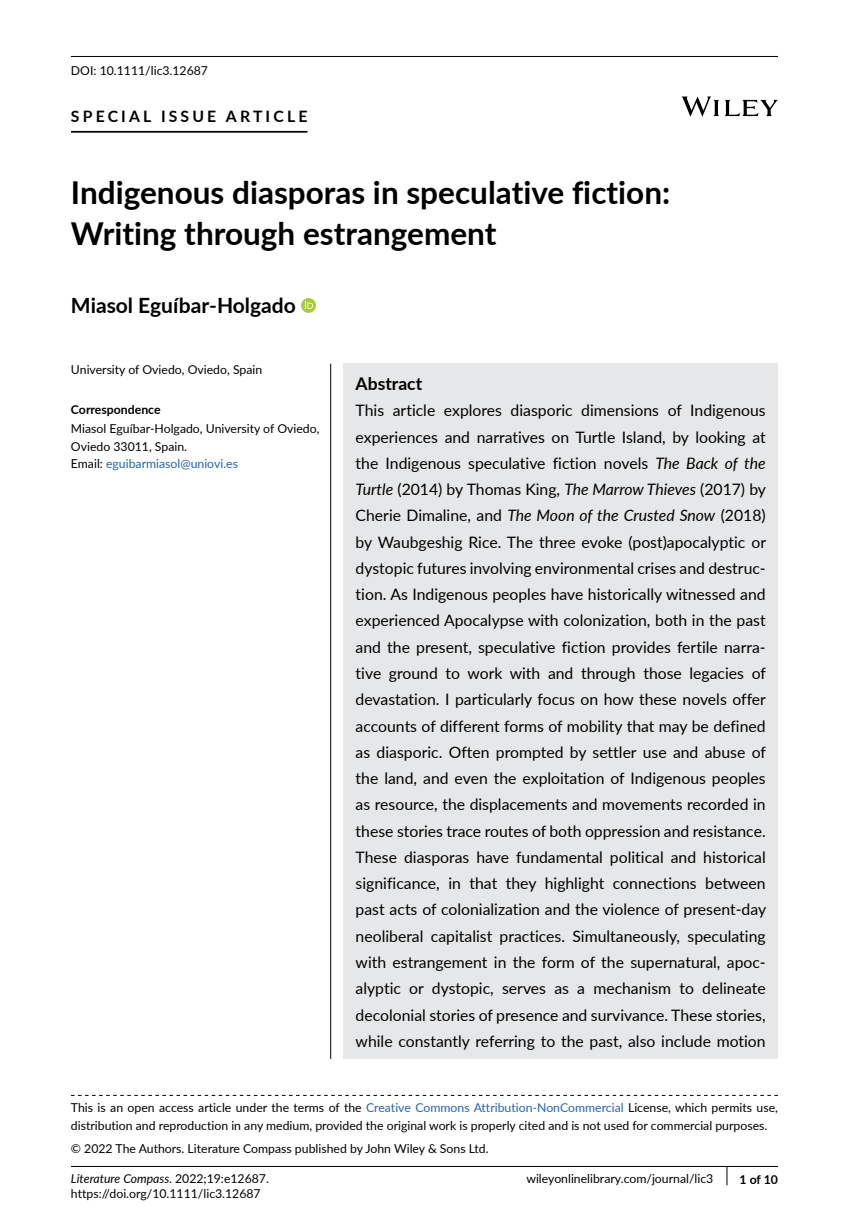
<style>
.page{position:relative;width:849px;height:1221px;background:#fff}
.page>*{position:absolute;margin:0;border:0;box-sizing:border-box;transform-origin:0 0}
.t1{font:700 31.5px/40.2px "Lato";color:#000}
.t2{font:700 21px "Lato";color:#000}
.t3{font:700 17.5px "Lato";color:#000}
.t4{font:15.75px/26.2px "Lato";color:#000;text-align:justify}
.t5{font:700 15.75px "Lato";letter-spacing:.2em;color:#000}
.t6{font:12.25px/17.5px "Lato";color:#000}
.t7{font:700 12.25px "Lato";color:#000}
.s1{color:#2564af}
.s2{font-style:italic}
</style>
<div class="page">
<div style="left:343px;top:363px;width:434px;height:695px;background:#e6e7e8"></div>
<hr style="left:71px;top:56px;width:706px;height:1px;background:#000">
<hr style="left:71px;top:131px;width:236px;height:2px;background:#000">
<svg style="left:301px;top:298px;width:15px;height:15px"></svg>
<svg style="left:305px;top:301px;width:8px;height:8px"></svg>
<hr style="left:71px;top:1165px;width:706px;height:1px;background:#000">
<svg style="left:726px;top:1166px;width:1px;height:19px"></svg>
<svg style="left:71px;top:1094px;width:706px;height:1px"></svg>
<svg style="left:681px;top:96px;width:96px;height:21px"></svg>
<hr style="left:330px;top:363px;width:1px;height:695px;background:#000">
<p class="t6" style="left:71px;top:61px;width:138px">DOI: 10.1111/lic3.12687</p>
<p class="t5" style="left:71px;top:105px;width:238px">SPECIAL ISSUE ARTICLE</p>
<h1 class="t1" style="left:71px;top:171px;width:600px">Indigenous diasporas in speculative fiction:<br>Writing through estrangement</h1>
<h2 class="t2" style="left:71px;top:290px;width:226px">Miasol Eguíbar-Holgado</h2>
<p class="t6" style="left:71px;top:360px;width:193px">University of Oviedo, Oviedo, Spain</p>
<p class="t7" style="left:71px;top:400px;width:91px">Correspondence</p>
<p class="t6" style="left:71px;top:419px;width:250px">Miasol Eguíbar-Holgado, University of Oviedo,<br>Oviedo 33011, Spain.<br>Email: <span class="s1">eguibarmiasol@uniovi.es</span></p>
<p class="t3" style="left:355px;top:371px;width:68px">Abstract</p>
<p class="t4" style="left:355px;top:397px;width:412px">This article explores diasporic dimensions of Indigenous experiences and narratives on Turtle Island, by looking at the Indigenous speculative fiction novels <span class="s2">The Back of the Turtle</span> (2014) by Thomas King, <span class="s2">The Marrow Thieves</span> (2017) by Cherie Dimaline, and <span class="s2">The Moon of the Crusted Snow</span> (2018) by Waubgeshig Rice. The three evoke (post)apocalyptic or dystopic futures involving environmental crises and destruc&shy;tion. As Indigenous peoples have historically witnessed and experienced Apocalypse with colonization, both in the past and the present, speculative fiction provides fertile narra&shy;tive ground to work with and through those legacies of devastation. I particularly focus on how these novels offer accounts of different forms of mobility that may be defined as diasporic. Often prompted by settler use and abuse of the land, and even the exploitation of Indigenous peoples as resource, the displacements and movements recorded in these stories trace routes of both oppression and resistance.<br>These diasporas have fundamental political and historical significance, in that they highlight connections between past acts of colonialization and the violence of present-day neoliberal capitalist practices. Simultaneously, speculating with estrangement in the form of the supernatural, apoc&shy;alyptic or dystopic, serves as a mechanism to delineate decolonial stories of presence and survivance. These stories, while constantly referring to the past, also include motion</p>
<p class="t6" style="left:71px;top:1098px;width:708px">This is an open access article under the terms of the <span class="s1">Creative Commons Attribution-NonCommercial</span> License, which permits use, distribution and reproduction in any medium, provided the original work is properly cited and is not used for commercial purposes.</p>
<p class="t6" style="left:71px;top:1138px;width:419px">© 2022 The Authors. Literature Compass published by John Wiley &amp; Sons Ltd.</p>
<p class="t6" style="left:71px;top:1170px;width:199px;line-height:14.7px"><span class="s2">Literature Compass.</span> 2022;19:e12687. https://doi.org/10.1111/lic3.12687</p>
<p class="t6" style="left:526px;top:1169px;width:188px">wileyonlinelibrary.com/journal/lic3</p>
<p class="t7" style="left:739px;top:1169px;width:40px">1 of 10</p>
</div>
